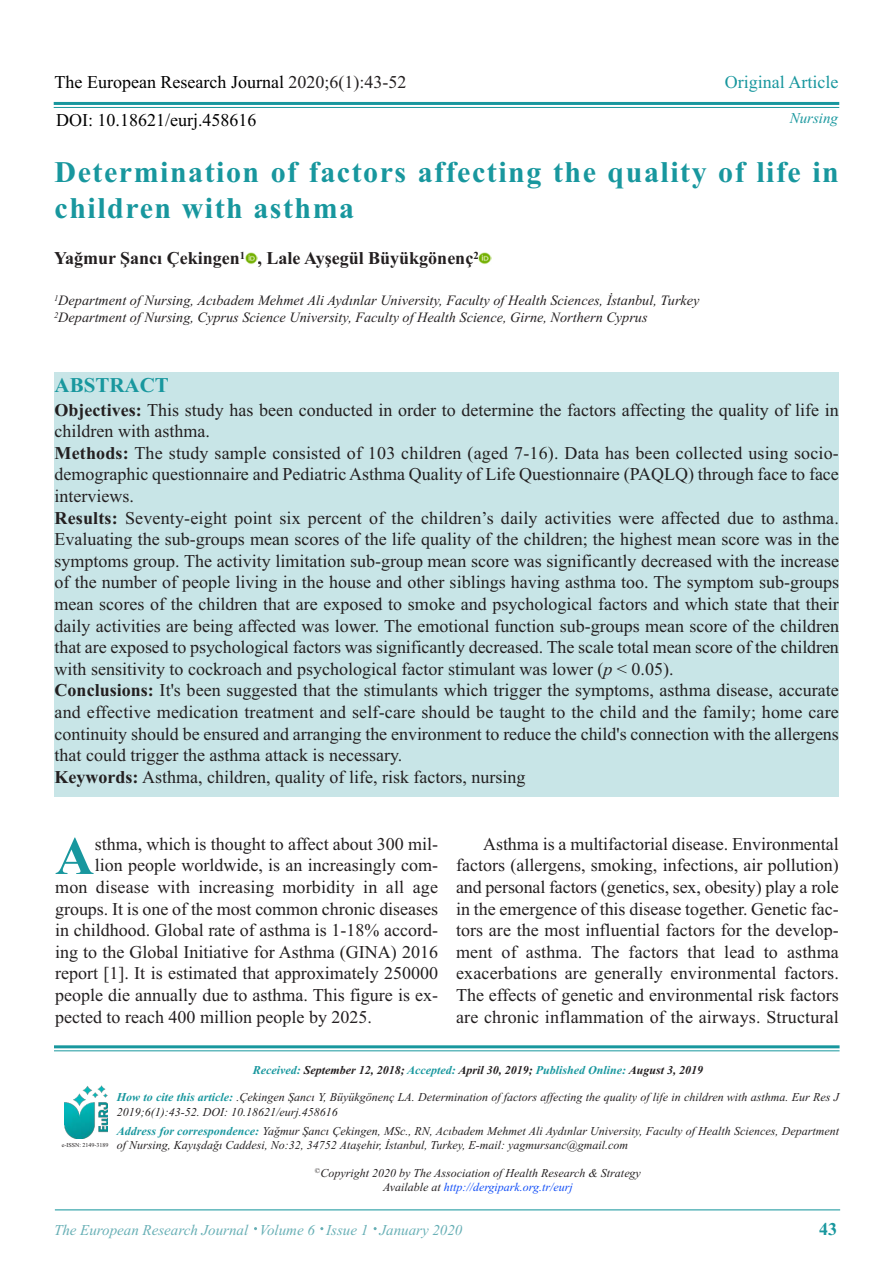
<style>
.page{position:relative;width:893px;height:1263px;background:#fff}
.page>*{position:absolute;margin:0;border:0;box-sizing:border-box;transform-origin:0 0}
.t1{font:700 54px "Times New Roman";color:#18979e}
.t2{font:700 30px/36px "Times New Roman";letter-spacing:.05em;color:#18979e}
.t3{font:700 21px "Times New Roman";color:#18979e}
.t4{font:18px/21.6px "Times New Roman";color:#231f20}
.t5{font:18px/38.4px "Times New Roman";color:#000}
.t6{font:700 18px "Times New Roman";color:#231f20}
.t7{font:18px "Times New Roman";color:#18979e}
.t8{font:700 18px "Times New Roman";color:#18979e}
.t9{font:italic 15px "Times New Roman";color:#67afb5}
.t10{font:italic 15px "Times New Roman";color:#18979e}
.t11{font:italic 14.25px/17.1px "Times New Roman";color:#231f20}
.t12{font:italic 12px/14.4px "Times New Roman";color:#231f20}
.t13{font:italic 700 12px "Times New Roman";color:#231f20}
.t14{font:6px "Times New Roman";color:#231f20}
.s1{color:#231f20}
.s2{font-weight:700}
.s3{font-style:italic}
.s4{color:#18979e}
.s5{font-weight:700;color:#18979e}
.s6{color:#104df6}
</style>
<div class="page">
<svg style="left:479px;top:252px;width:12px;height:12px"></svg>
<svg style="left:245px;top:252px;width:12px;height:12px"></svg>
<div style="left:55px;top:372px;width:784px;height:425px;background:#c8e5e7"></div>
<img style="left:65px;top:1085px;width:42px;height:54px">
<hr style="left:55px;top:1209px;width:785px;height:1px;background:#18979e">
<hr style="left:54px;top:1045px;width:785px;height:3px;background:#18979e">
<hr style="left:54px;top:1050px;width:785px;height:1px;background:#18979e">
<hr style="left:54px;top:102px;width:785px;height:3px;background:#18979e">
<hr style="left:54px;top:107px;width:785px;height:1px;background:#18979e">
<p class="t5" style="left:55px;top:63px;width:353px">The European Research Journal <span class="s1">2020;6(1):43-52<br></span>DOI: 10.18621/eurj.458616</p>
<p class="t7" style="left:725px;top:71px;width:115px">Original Article</p>
<p class="t10" style="left:790px;top:109px;width:50px">Nursing</p>
<h2 class="t2" style="left:55px;top:153px;width:786px">Determination of factors affecting the quality of life in children with asthma</h2>
<p class="t6" style="left:54px;top:248px;width:426px">Yağmur Şancı Çekingen<sup>1</sup> , Lale Ayşegül Büyükgönenç<sup>2</sup></p>
<p class="t11" style="left:54px;top:292px;width:647px"><sup>1</sup>Department of Nursing, Acıbadem Mehmet Ali Aydınlar University, Faculty of Health Sciences, İstanbul, Turkey<br><sup>2</sup>Department of Nursing, Cyprus Science University, Faculty of Health Science, Girne, Northern Cyprus</p>
<p class="t3" style="left:55px;top:373px;width:116px">ABSTRACT</p>
<p class="t4" style="left:55px;top:399px;width:786px"><span class="s2">Objectives:</span> This study has been conducted in order to determine the factors affecting the quality of life in children with asthma.<br><span class="s2">Methods:</span> The study sample consisted of 103 children (aged 7-16). Data has been collected using socio&shy;demographic questionnaire and Pediatric Asthma Quality of Life Questionnaire (PAQLQ) through face to face interviews.<br><span class="s2">Results:</span> Seventy-eight point six percent of the children’s daily activities were affected due to asthma.<br>Evaluating the sub-groups mean scores of the life quality of the children; the highest mean score was in the symptoms group. The activity limitation sub-group mean score was significantly decreased with the increase of the number of people living in the house and other siblings having asthma too. The symptom sub-groups mean scores of the children that are exposed to smoke and psychological factors and which state that their daily activities are being affected was lower. The emotional function sub-groups mean score of the children that are exposed to psychological factors was significantly decreased. The scale total mean score of the children with sensitivity to cockroach and psychological factor stimulant was lower (<span class="s3">p</span> &lt; 0.05).<br><span class="s2">Conclusions:</span> It's been suggested that the stimulants which trigger the symptoms, asthma disease, accurate and effective medication treatment and self-care should be taught to the child and the family; home care continuity should be ensured and arranging the environment to reduce the child's connection with the allergens that could trigger the asthma attack is necessary.<br><span class="s2">Keywords:</span> Asthma, children, quality of life, risk factors, nursing</p>
<p class="t4" style="left:95px;top:833px;width:345px">sthma, which is thought to affect about 300 mil-</p>
<p class="t4" style="left:95px;top:854px;width:345px">lion people worldwide, is an increasingly com-</p>
<p class="t4" style="left:55px;top:876px;width:384px">mon disease with increasing morbidity in all age</p>
<p class="t4" style="left:55px;top:898px;width:384px">groups. It is one of the most common chronic diseases</p>
<p class="t4" style="left:55px;top:919px;width:384px">in childhood. Global rate of asthma is 1-18% accord-</p>
<p class="t4" style="left:55px;top:941px;width:384px">ing to the Global Initiative for Asthma (GINA) 2016</p>
<p class="t4" style="left:55px;top:962px;width:384px">report [1]. It is estimated that approximately 250000</p>
<p class="t4" style="left:55px;top:984px;width:384px">people die annually due to asthma. This figure is ex-</p>
<p class="t4" style="left:55px;top:1006px;width:318px">pected to reach 400 million people by 2025.</p>
<h1 class="t1" style="left:55px;top:824px;width:40px">A</h1>
<p class="t4" style="left:456px;top:833px;width:384px;text-align:justify;text-indent:27px">Asthma is a multifactorial disease. Environmental factors (allergens, smoking, infections, air pollution) and personal factors (genetics, sex, obesity) play a role in the emergence of this disease together. Genetic fac&shy;tors are the most influential factors for the develop&shy;ment of asthma. The factors that lead to asthma exacerbations are generally environmental factors.<br>The effects of genetic and environmental risk factors are chronic inflammation of the airways. Structural</p>
<p class="t13" style="left:253px;top:1063px;width:452px"><span class="s4">Received:</span> September 12, 2018; <span class="s4">Accepted:</span> April 30, 2019; <span class="s4">Published Online:</span> August 3, 2019</p>
<p class="t12" style="left:117px;top:1090px;width:724px"><span class="s5">How to cite this article:</span> .Çekingen Şancı Y, Büyükgönenç LA. Determination of factors affecting the quality of life in children with asthma. Eur Res J<br>2019;6(1):43-52. DOI: 10.18621/eurj.458616</p>
<p class="t12" style="left:117px;top:1123px;width:724px"><span class="s5">Address for correspondence:</span> Yağmur Şancı Çekingen, MSc., RN, Acıbadem Mehmet Ali Aydınlar University, Faculty of Health Sciences, Department of Nursing, Kayışdağı Caddesi, No:32, 34752 Ataşehir, İstanbul, Turkey, E-mail: yagmursanc@gmail.com</p>
<p class="t12" style="left:315px;top:1165px;width:328px;text-align:center"><sup>©</sup>Copyright 2020 by The Association of Health Research &amp; Strategy<br>Available at <span class="s6">http://dergipark.org.tr/eurj</span></p>
<p class="t14" style="left:62px;top:1142px;width:48px">e-ISSN: 2149-3189</p>
<p class="t9" style="left:54px;top:1221px;width:410px">The European Research Journal Volume 6 Issue 1 January 2020</p>
<p class="t8" style="left:819px;top:1218px;width:19px">43</p>
</div>
